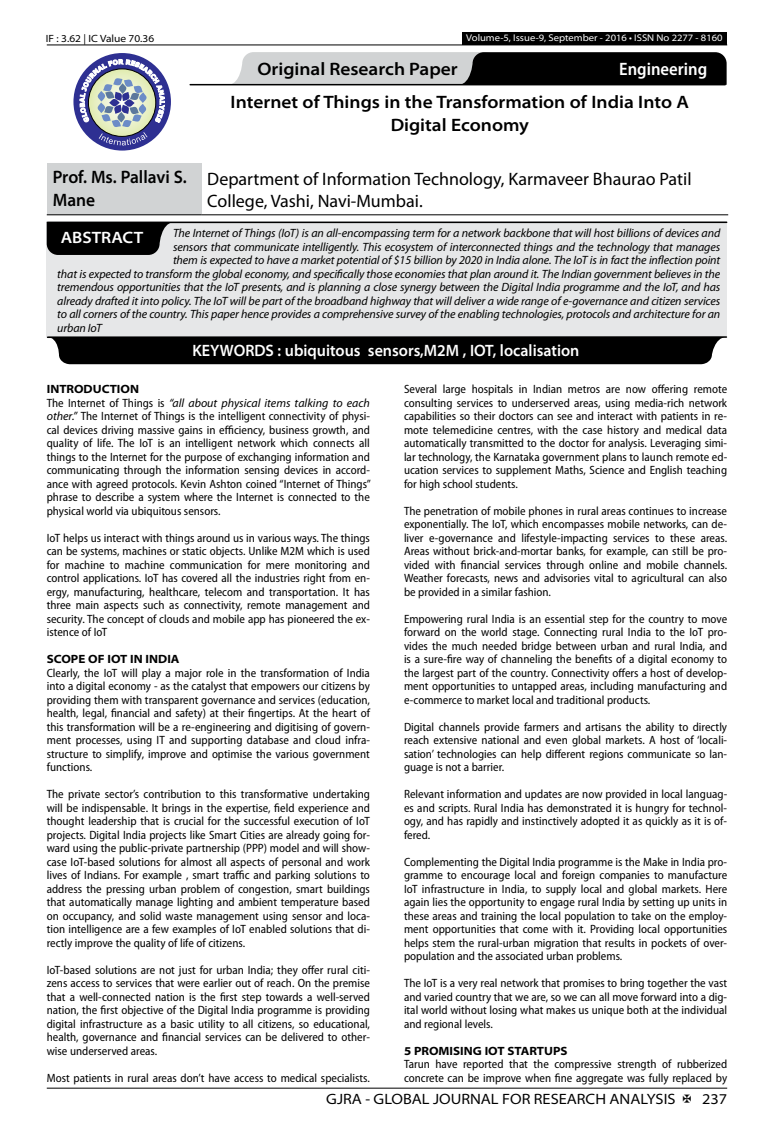
<style>
.page{position:relative;width:774px;height:1136px;background:#fff}
.page>*{position:absolute;margin:0;border:0;box-sizing:border-box;transform-origin:0 0}
.t1{font:600 semi-expanded 18px/23.4px "Myriad Pro";color:#000;text-align:center}
.t2{font:18px/21.6px "Myriad Pro";color:#000}
.t3{font:600 semi-expanded 18px/23.4px "Myriad Pro";color:#000;scale:.9 1}
.t4{font:600 semi-condensed 18px "Myriad Pro";color:#fff}
.t5{font:600 semi-expanded 16.5px "Myriad Pro";color:#fff;scale:.9 1}
.t6{font:600 semi-expanded 16.5px "Myriad Pro";color:#fff}
.t7{font:semi-expanded 15px "Myriad Pro";color:#000}
.t8{font:semi-condensed 12px/13.5px "Myriad Pro";color:#000;text-align:justify}
.t9{font:italic 12px "Myriad Pro";letter-spacing:-.01em;color:#000}
.t10{font:700 semi-expanded 12px "Myriad Pro";color:#000}
.t11{font:semi-expanded 10.5px "Myriad Pro";color:#000}
.t12{font:semi-expanded 9.75px "Myriad Pro";color:#fff}
.s1{font-weight:700;font-stretch:semi-expanded}
.s2{font-style:italic;font-stretch:normal}
</style>
<div class="page">
<hr style="left:47px;top:1087px;width:680px;height:1px;background:#000">
<div style="left:462px;top:32px;width:265px;height:13px;background:#000"></div>
<hr style="left:47px;top:45px;width:680px;height:1px;background:#000">
<svg style="left:229px;top:52px;width:498px;height:33px;background:#686969"></svg>
<div style="left:73px;top:53px;width:98px;height:97px;background:#2e3092;border-radius:50%"></div>
<svg style="left:80px;top:59px;width:85px;height:86px"></svg>
<div style="left:47px;top:163px;width:154px;height:52px;background:#d1d3d4"></div>
<hr style="left:47px;top:214px;width:154px;height:1px;background:#000">
<hr style="left:201px;top:214px;width:527px;height:1px;background:#000">
<div style="left:47px;top:221px;width:680px;height:116px;background:#e6e7e8"></div>
<hr style="left:47px;top:221px;width:680px;height:2px;background:#000">
<svg style="left:47px;top:223px;width:126px;height:32px;background:#171818"></svg>
<hr style="left:48px;top:336px;width:678px;height:2px;background:#000">
<div style="left:47px;top:337px;width:679px;height:27px;background:#000"></div>
<hr style="left:190px;top:84px;width:535px;height:1px;background:#000">
<p class="t11" style="left:46px;top:32px;width:110px">IF : 3.62 | IC Value 70.36</p>
<p class="t12" style="left:466px;top:32px;width:258px">Volume-5, Issue-9, September - 2016 • ISSN No 2277 - 8160</p>
<h1 class="t1" style="left:257px;top:58px;width:202px">Original Research Paper</h1>
<h1 class="t4" style="left:619px;top:59px;width:90px">Engineering</h1>
<h1 class="t1" style="left:231px;top:91px;width:460px">Internet of Things in the Transformation of India Into A<br>Digital Economy</h1>
<h1 class="t3" style="left:53px;top:165px;width:151px">Prof. Ms. Pallavi S.<br>Mane</h1>
<h1 class="t2" style="left:207px;top:168px;width:486px">Department of Information Technology, Karmaveer Bhaurao Patil<br>College, Vashi, Navi-Mumbai.</h1>
<p class="t9" style="left:173px;top:226px;width:549px">The Internet of Things (IoT) is an all-encompassing term for a network backbone that will host billions of devices and</p>
<p class="t9" style="left:173px;top:240px;width:549px">sensors that communicate intelligently. This ecosystem of interconnected things and the technology that manages</p>
<p class="t9" style="left:173px;top:253px;width:549px">them is expected to have a market potential of $15 billion by 2020 in India alone. The IoT is in fact the inflection point</p>
<p class="t9" style="left:57px;top:267px;width:664px">that is expected to transform the global economy, and specifically those economies that plan around it. The Indian government believes in the</p>
<p class="t9" style="left:57px;top:280px;width:664px">tremendous opportunities that the IoT presents, and is planning a close synergy between the Digital India programme and the IoT, and has</p>
<p class="t9" style="left:57px;top:294px;width:664px">already drafted it into policy. The IoT will be part of the broadband highway that will deliver a wide range of e-governance and citizen services</p>
<p class="t9" style="left:57px;top:307px;width:664px">to all corners of the country. This paper hence provides a comprehensive survey of the enabling technologies, protocols and architecture for an</p>
<p class="t9" style="left:57px;top:321px;width:46px">urban IoT</p>
<h2 class="t6" style="left:61px;top:228px;width:84px">ABSTRACT</h2>
<h2 class="t5" style="left:192px;top:341px;width:431px">KEYWORDS : ubiquitous sensors,M2M , IOT, localisation</h2>
<p class="t8" style="left:47px;top:382px;width:326px;text-align:left"><span class="s1">INTRODUCTION<br></span>The Internet of Things is <span class="s2">“all about physical items talking to each other.”</span> The Internet of Things is the intelligent connectivity of physi&shy;cal devices driving massive gains in efficiency, business growth, and quality of life. The IoT is an intelligent network which connects all things to the Internet for the purpose of exchanging information and communicating through the information sensing devices in accord&shy;ance with agreed protocols. Kevin Ashton coined “Internet of Things” phrase to describe a system where the Internet is connected to the physical world via ubiquitous sensors.</p>
<p class="t8" style="left:47px;top:531px;width:325px">IoT helps us interact with things around us in various ways. The things can be systems, machines or static objects. Unlike M2M which is used for machine to machine communication for mere monitoring and control applications. IoT has covered all the industries right from en&shy;ergy, manufacturing, healthcare, telecom and transportation. It has three main aspects such as connectivity, remote management and security. The concept of clouds and mobile app has pioneered the ex&shy;istence of IoT</p>
<p class="t10" style="left:47px;top:652px;width:134px">SCOPE OF IOT IN INDIA</p>
<p class="t8" style="left:47px;top:666px;width:325px">Clearly, the IoT will play a major role in the transformation of India into a digital economy - as the catalyst that empowers our citizens by providing them with transparent governance and services (education, health, legal, financial and safety) at their fingertips. At the heart of this transformation will be a re-engineering and digitising of govern&shy;ment processes, using IT and supporting database and cloud infra&shy;structure to simplify, improve and optimise the various government functions.</p>
<p class="t8" style="left:47px;top:787px;width:325px">The private sector’s contribution to this transformative undertaking will be indispensable. It brings in the expertise, field experience and thought leadership that is crucial for the successful execution of IoT projects. Digital India projects like Smart Cities are already going for&shy;ward using the public-private partnership (PPP) model and will show&shy;case IoT-based solutions for almost all aspects of personal and work lives of Indians. For example , smart traffic and parking solutions to address the pressing urban problem of congestion, smart buildings that automatically manage lighting and ambient temperature based on occupancy, and solid waste management using sensor and loca&shy;tion intelligence are a few examples of IoT enabled solutions that di&shy;rectly improve the quality of life of citizens.</p>
<p class="t8" style="left:47px;top:963px;width:325px">IoT-based solutions are not just for urban India; they offer rural citi&shy;zens access to services that were earlier out of reach. On the premise that a well-connected nation is the first step towards a well-served nation, the first objective of the Digital India programme is providing digital infrastructure as a basic utility to all citizens, so educational, health, governance and financial services can be delivered to other&shy;wise underserved areas.</p>
<p class="t8" style="left:47px;top:1071px;width:325px">Most patients in rural areas don’t have access to medical specialists.</p>
<p class="t8" style="left:404px;top:382px;width:325px">Several large hospitals in Indian metros are now offering remote consulting services to underserved areas, using media-rich network capabilities so their doctors can see and interact with patients in re&shy;mote telemedicine centres, with the case history and medical data automatically transmitted to the doctor for analysis. Leveraging simi&shy;lar technology, the Karnataka government plans to launch remote ed&shy;ucation services to supplement Maths, Science and English teaching for high school students.</p>
<p class="t8" style="left:404px;top:504px;width:325px">The penetration of mobile phones in rural areas continues to increase exponentially. The IoT, which encompasses mobile networks, can de&shy;liver e-governance and lifestyle-impacting services to these areas.<br>Areas without brick-and-mortar banks, for example, can still be pro&shy;vided with financial services through online and mobile channels.<br>Weather forecasts, news and advisories vital to agricultural can also be provided in a similar fashion.</p>
<p class="t8" style="left:404px;top:612px;width:325px">Empowering rural India is an essential step for the country to move forward on the world stage. Connecting rural India to the IoT pro&shy;vides the much needed bridge between urban and rural India, and is a sure-fire way of channeling the benefits of a digital economy to the largest part of the country. Connectivity offers a host of develop&shy;ment opportunities to untapped areas, including manufacturing and e-commerce to market local and traditional products.</p>
<p class="t8" style="left:404px;top:720px;width:325px">Digital channels provide farmers and artisans the ability to directly reach extensive national and even global markets. A host of ‘locali&shy;sation’ technologies can help different regions communicate so lan&shy;guage is not a barrier.</p>
<p class="t8" style="left:404px;top:787px;width:325px">Relevant information and updates are now provided in local languag&shy;es and scripts. Rural India has demonstrated it is hungry for technol&shy;ogy, and has rapidly and instinctively adopted it as quickly as it is of&shy;fered.</p>
<p class="t8" style="left:404px;top:855px;width:325px">Complementing the Digital India programme is the Make in India pro&shy;gramme to encourage local and foreign companies to manufacture IoT infrastructure in India, to supply local and global markets. Here again lies the opportunity to engage rural India by setting up units in these areas and training the local population to take on the employ&shy;ment opportunities that come with it. Providing local opportunities helps stem the rural-urban migration that results in pockets of over&shy;population and the associated urban problems.</p>
<p class="t8" style="left:404px;top:976px;width:325px">The IoT is a very real network that promises to bring together the vast and varied country that we are, so we can all move forward into a dig&shy;ital world without losing what makes us unique both at the individual and regional levels.</p>
<p class="t10" style="left:404px;top:1043px;width:165px">5 PROMISING IOT STARTUPS</p>
<p class="t8" style="left:404px;top:1057px;width:325px">Tarun have reported that the compressive strength of rubberized concrete can be improve when fine aggregate was fully replaced by</p>
<p class="t7" style="left:326px;top:1090px;width:351px">GJRA - GLOBAL JOURNAL FOR RESEARCH ANALYSIS</p>
<p class="t7" style="left:702px;top:1090px;width:27px">237</p>
</div>
